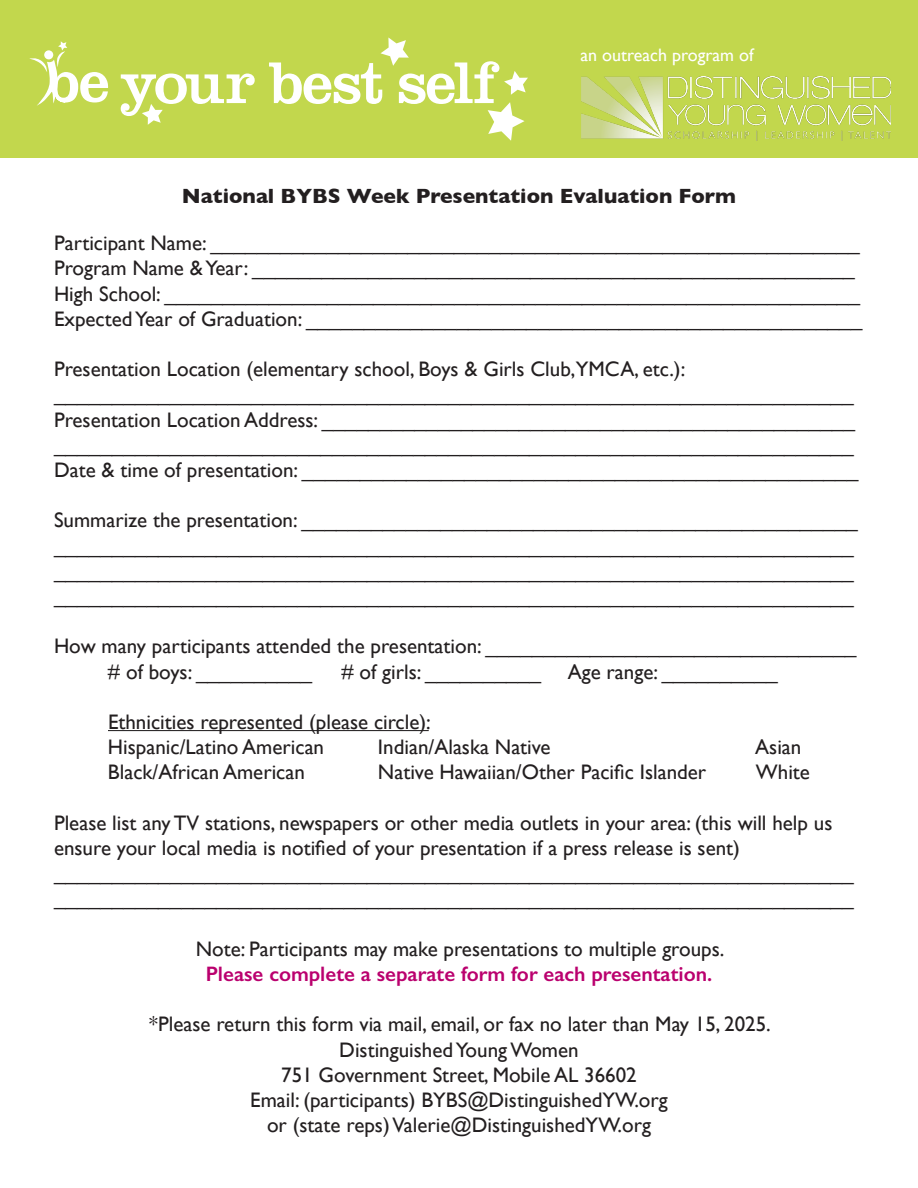
<style>
.page{position:relative;width:918px;height:1188px;background:#fff}
.page>*{position:absolute;margin:0;border:0;box-sizing:border-box;transform-origin:0 0}
.t1{font:21px/25.2px "Gill Sans";color:#231f20}
.t2{font:600 21px "Gill Sans";color:#ba006e}
.t3{font:700 21px "Gill Sans";color:#231f20}
.t4{font:18px "Gill Sans";color:#fff}
</style>
<div class="page">
<div style="left:0;top:0;width:918px;height:157px;background:#c2d74d"></div>
<img style="left:582px;top:77px;width:309px;height:64px">
<svg style="left:29px;top:41px;width:80px;height:65px"></svg>
<div style="left:44px;top:50px;width:9px;height:9px;background:#fff;border-radius:50%"></div>
<svg style="left:121px;top:74px;width:134px;height:51px"></svg>
<svg style="left:269px;top:38px;width:259px;height:103px"></svg>
<hr style="left:108px;top:730px;width:321px;height:1px;background:#231f20">
<p class="t4" style="left:581px;top:45px;width:174px">an outreach program of</p>
<p class="t3" style="left:182px;top:180px;width:556px">National BYBS Week Presentation Evaluation Form</p>
<p class="t1" style="left:54px;top:230px;width:807px">Participant Name: ________________________________________________________</p>
<p class="t1" style="left:54px;top:256px;width:802px">Program Name &amp; Year: ____________________________________________________</p>
<p class="t1" style="left:54px;top:281px;width:808px">High School: ____________________________________________________________</p>
<p class="t1" style="left:54px;top:306px;width:810px">Expected Year of Graduation: ________________________________________________</p>
<p class="t1" style="left:54px;top:356px;width:633px">Presentation Location (elementary school, Boys &amp; Girls Club,YMCA, etc.):</p>
<p class="t1" style="left:54px;top:382px;width:801px">_____________________________________________________________________</p>
<p class="t1" style="left:54px;top:407px;width:803px">Presentation Location Address: ______________________________________________</p>
<p class="t1" style="left:54px;top:432px;width:801px">_____________________________________________________________________</p>
<p class="t1" style="left:54px;top:457px;width:806px">Date &amp; time of presentation: ________________________________________________</p>
<p class="t1" style="left:54px;top:508px;width:805px">Summarize the presentation: ________________________________________________ _____________________________________________________________________ _____________________________________________________________________</p>
<p class="t1" style="left:54px;top:583px;width:801px">_____________________________________________________________________</p>
<p class="t1" style="left:54px;top:634px;width:804px">How many participants attended the presentation: ________________________________</p>
<p class="t1" style="left:108px;top:659px;width:205px"># of boys: __________</p>
<p class="t1" style="left:342px;top:659px;width:201px"># of girls: __________</p>
<p class="t1" style="left:568px;top:659px;width:211px">Age range: __________</p>
<p class="t1" style="left:108px;top:709px;width:324px">Ethnicities represented (please circle):</p>
<p class="t1" style="left:108px;top:734px;width:218px">Hispanic/Latino American</p>
<p class="t1" style="left:378px;top:734px;width:174px">Indian/Alaska Native</p>
<p class="t1" style="left:755px;top:734px;width:48px">Asian</p>
<p class="t1" style="left:108px;top:760px;width:198px">Black/African American</p>
<p class="t1" style="left:378px;top:760px;width:330px">Native Hawaiian/Other Pacific Islander</p>
<p class="t1" style="left:756px;top:760px;width:56px">White</p>
<p class="t1" style="left:54px;top:810px;width:780px">Please list any TV stations, newspapers or other media outlets in your area: (this will help us ensure your local media is notified of your presentation if a press release is sent)</p>
<p class="t1" style="left:54px;top:860px;width:801px">_____________________________________________________________________ _____________________________________________________________________</p>
<p class="t1" style="left:196px;top:936px;width:530px">Note: Participants may make presentations to multiple groups.</p>
<p class="t2" style="left:206px;top:961px;width:508px">Please complete a separate form for each presentation.</p>
<p class="t1" style="left:149px;top:1012px;width:623px">*Please return this form via mail, email, or fax no later than May 15, 2025.</p>
<p class="t1" style="left:339px;top:1037px;width:241px">Distinguished Young Women</p>
<p class="t1" style="left:281px;top:1062px;width:357px">751 Government Street, Mobile AL 36602</p>
<p class="t1" style="left:250px;top:1087px;width:419px">Email: (participants) BYBS@DistinguishedYW.org</p>
<p class="t1" style="left:267px;top:1112px;width:385px">or (state reps) Valerie@DistinguishedYW.org</p>
</div>
